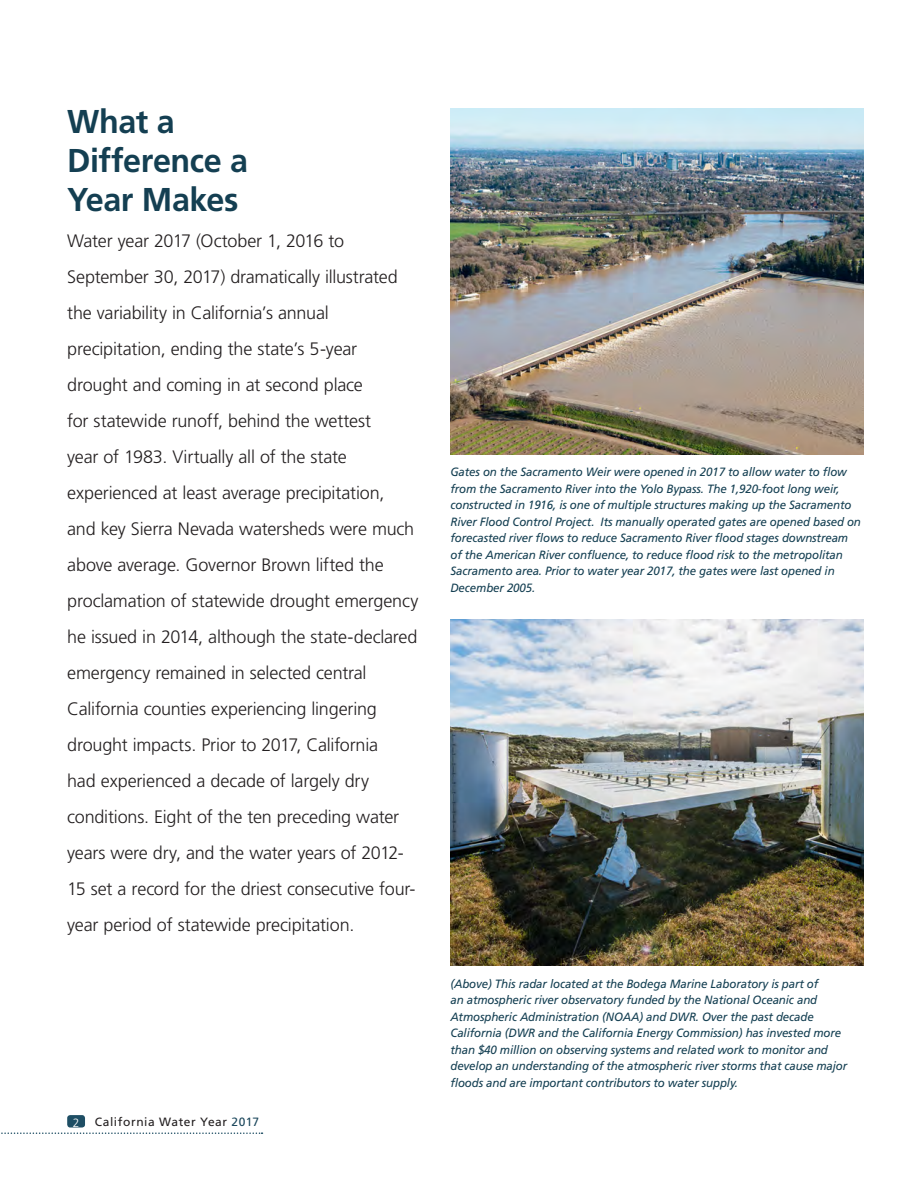
<style>
.page{position:relative;width:918px;height:1188px;background:#fff}
.page>*{position:absolute;margin:0;border:0;box-sizing:border-box;transform-origin:0 0}
.t1{font:700 33px/39px "Frutiger LT Std";letter-spacing:-.015em;color:#143f52}
.t2{font:300 18px/36px "Frutiger LT Std";letter-spacing:-.01em;color:#231f20}
.t3{font:italic 12px/16.5px "Frutiger LT Std";letter-spacing:-.01em;color:#143f52;scale:.96 1}
.t4{font:12px "Frutiger LT Std";letter-spacing:.045em;color:#231f20}
.t5{font:300 12px "Frutiger LT Std";color:#fff}
.s1{color:#1a465b}
</style>
<div class="page">
<div style="left:67px;top:1115px;width:18px;height:13px;background:#1e4e64;border-radius:3px"></div>
<svg style="left:1px;top:1132px;width:262px;height:2px"></svg>
<img style="left:450px;top:108px;width:414px;height:346px">
<img style="left:450px;top:620px;width:414px;height:346px">
<h2 class="t1" style="left:67px;top:102px;width:182px">What a<br>Difference a<br>Year Makes</h2>
<p class="t2" style="left:67px;top:223px;width:353px">Water year 2017 (October 1, 2016 to September 30, 2017) dramatically illustrated the variability in California’s annual precipitation, ending the state’s 5-year drought and coming in at second place<br>for statewide runoff, behind the wettest<br>year of 1983. Virtually all of the state experienced at least average precipitation,<br>and key Sierra Nevada watersheds were much above average. Governor Brown lifted the proclamation of statewide drought emergency he issued in 2014, although the state-declared emergency remained in selected central California counties experiencing lingering drought impacts. Prior to 2017, California<br>had experienced a decade of largely dry conditions. Eight of the ten preceding water years were dry, and the water years of 2012- 15 set a record for the driest consecutive four&shy;year period of statewide precipitation.</p>
<p class="t5" style="left:73px;top:1116px;width:8px">2</p>
<p class="t4" style="left:95px;top:1114px;width:166px">California Water Year <span class="s1">2017</span></p>
<p class="t3" style="left:450px;top:464px;width:429px">Gates on the Sacramento Weir were opened in 2017 to allow water to flow from the Sacramento River into the Yolo Bypass. The 1,920-foot long weir, constructed in 1916, is one of multiple structures making up the Sacramento River Flood Control Project. Its manually operated gates are opened based on forecasted river flows to reduce Sacramento River flood stages downstream of the American River confluence, to reduce flood risk to the metropolitan Sacramento area. Prior to water year 2017, the gates were last opened in December 2005.</p>
<p class="t3" style="left:450px;top:975px;width:415px">(Above) This radar located at the Bodega Marine Laboratory is part of<br>an atmospheric river observatory funded by the National Oceanic and Atmospheric Administration (NOAA) and DWR. Over the past decade California (DWR and the California Energy Commission) has invested more than $40 million on observing systems and related work to monitor and develop an understanding of the atmospheric river storms that cause major floods and are important contributors to water supply.</p>
</div>
